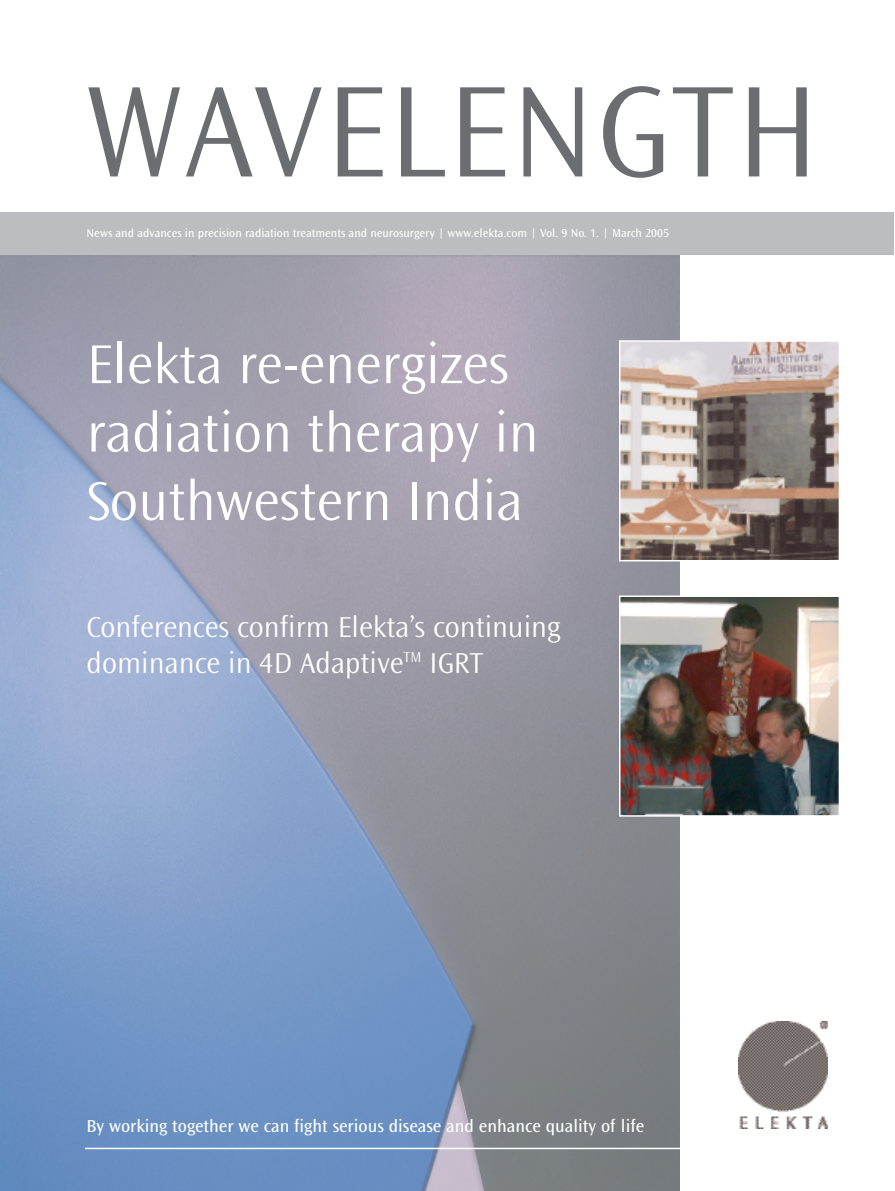
<style>
.page{position:relative;width:895px;height:1191px;background:#fff}
.page>*{position:absolute;margin:0;border:0;box-sizing:border-box;transform-origin:0 0}
.t1{font:300 135px "Ocean Sans";letter-spacing:.01em;color:#6c6d70}
.t2{font:300 57px/68.4px "Ocean Sans";color:#fff}
.t3{font:300 30px/36px "Ocean Sans";color:#fff}
.t4{font:18px "Ocean Sans";color:#fff}
.t5{font:12px "Ocean Sans";color:#fff}
</style>
<div class="page">
<img style="left:739px;top:1021px;width:88px;height:107px">
<img style="left:0;top:255px;width:680px;height:936px">
<div style="left:0;top:213px;width:893px;height:42px;background:#bcbdc0"></div>
<hr style="left:85px;top:1147px;width:808px;height:2px;background:#fff">
<img style="left:622px;top:343px;width:215px;height:215px">
<div style="left:619px;top:340px;width:221px;height:221px;border:2px solid #fff"></div>
<img style="left:622px;top:598px;width:215px;height:215px">
<div style="left:619px;top:595px;width:221px;height:221px;border:2px solid #fff"></div>
<h1 class="t1" style="left:85px;top:76px;width:736px">WAVELENGTH</h1>
<p class="t5" style="left:87px;top:228px;width:584px">News and advances in precision radiation treatments and neurosurgery | www.elekta.com | Vol. 9 No. 1. | March 2005</p>
<h2 class="t2" style="left:87px;top:333px;width:454px">Elekta re-energizes radiation therapy in<br>Southwestern India</h2>
<h3 class="t3" style="left:87px;top:611px;width:475px">Conferences confirm Elekta’s continuing dominance in 4D Adaptive<sup>TM</sup> IGRT</h3>
<h3 class="t4" style="left:87px;top:1118px;width:559px">By working together we can fight serious disease and enhance quality of life</h3>
</div>
